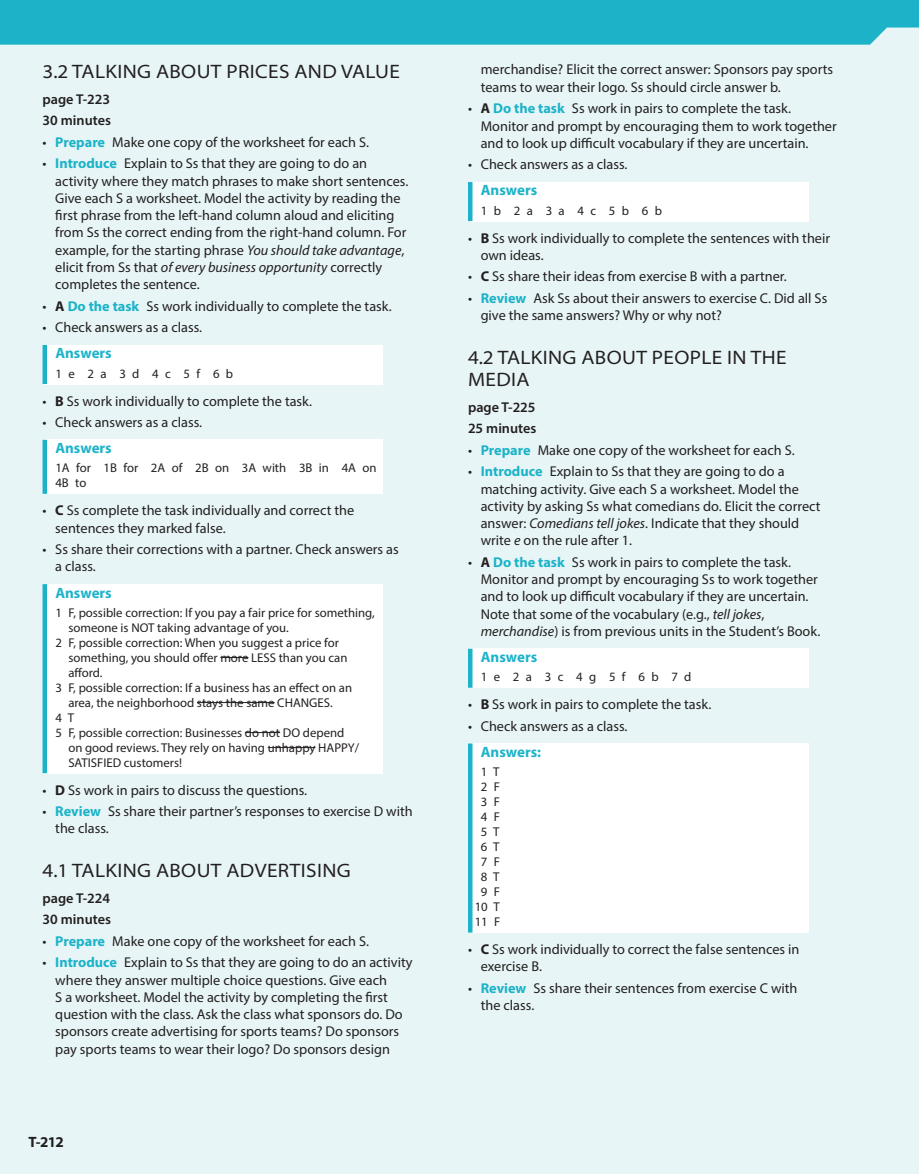
<style>
.page{position:relative;width:919px;height:1174px;background:#fff}
.page>*{position:absolute;margin:0;border:0;box-sizing:border-box;transform-origin:0 0}
.t1{font:semi-expanded 19.5px/22.5px "Myriad Pro";letter-spacing:.02em;color:#231f20}
.t2{font:700 15px "Myriad Pro";color:#1cb3c9}
.t3{font:700 15px "Myriad Pro";color:#231f20}
.t4{font:14.25px/17.2px "Myriad Pro";color:#231f20}
.t5{font:600 14.25px/21.3px "Myriad Pro";color:#231f20}
.t6{font:12.75px/15px "Myriad Pro";color:#231f20;text-align:center}
.t7{font:12.75px "Myriad Pro";letter-spacing:.5em;color:#231f20}
.s1{font-weight:700;color:#1cb3c9}
.s2{font-style:italic}
.s3{font-weight:700}
</style>
<div class="page">
<div style="left:0;top:0;width:918px;height:1174px;background:#e7f5f6"></div>
<div style="left:0;top:0;width:918px;height:45px;background:#1cb3c9"></div>
<div style="left:470px;top:182px;width:338px;height:39px;background:#fff"></div>
<hr style="left:468px;top:182px;width:4px;height:39px;background:#1cb3c9">
<div style="left:470px;top:648px;width:338px;height:39px;background:#fff"></div>
<hr style="left:468px;top:648px;width:4px;height:39px;background:#1cb3c9">
<div style="left:470px;top:743px;width:338px;height:189px;background:#fff"></div>
<hr style="left:468px;top:743px;width:4px;height:189px;background:#1cb3c9">
<div style="left:45px;top:345px;width:338px;height:39px;background:#fff"></div>
<hr style="left:43px;top:345px;width:4px;height:39px;background:#1cb3c9">
<div style="left:45px;top:440px;width:338px;height:54px;background:#fff"></div>
<hr style="left:43px;top:440px;width:4px;height:54px;background:#1cb3c9">
<div style="left:45px;top:584px;width:338px;height:189px;background:#fff"></div>
<hr style="left:43px;top:584px;width:4px;height:189px;background:#1cb3c9">
<svg style="left:220px;top:657px;width:28px;height:1px"></svg>
<hr style="left:197px;top:702px;width:77px;height:1px;background:#231f20">
<hr style="left:245px;top:732px;width:35px;height:1px;background:#231f20">
<hr style="left:268px;top:747px;width:47px;height:1px;background:#231f20">
<h1 class="t1" style="left:43px;top:60px;width:359px">3.2 TALKING ABOUT PRICES AND VALUE</h1>
<p class="t5" style="left:43px;top:88px;width:70px">page T-223<br>30 minutes</p>
<p class="t4" style="left:43px;top:133px;width:328px">• <span class="s1">Prepare</span> Make one copy of the worksheet for each S.</p>
<p class="t4" style="left:55px;top:155px;width:354px;text-indent:-13px">• <span class="s1">Introduce</span> Explain to Ss that they are going to do an activity where they match phrases to make short sentences.<br>Give each S a worksheet. Model the activity by reading the first phrase from the left-hand column aloud and eliciting from Ss the correct ending from the right-hand column. For example, for the starting phrase <span class="s2">You should take advantage</span>, elicit from Ss that <span class="s2">of every business opportunity</span> correctly completes the sentence.</p>
<p class="t4" style="left:43px;top:297px;width:350px">• <span class="s3">A</span> <span class="s1">Do the task</span> Ss work individually to complete the task.</p>
<p class="t4" style="left:43px;top:319px;width:161px">• Check answers as a class.</p>
<p class="t2" style="left:55px;top:343px;width:58px">Answers</p>
<p class="t7" style="left:55px;top:365px;width:179px">1e 2a 3d 4c 5f 6b</p>
<p class="t4" style="left:43px;top:392px;width:271px">• <span class="s3">B</span> Ss work individually to complete the task.</p>
<p class="t4" style="left:43px;top:413px;width:161px">• Check answers as a class.</p>
<p class="t2" style="left:55px;top:438px;width:58px">Answers</p>
<p class="t6" style="left:55px;top:460px;width:322px;text-align:left">1A for 1B for 2A of 2B on 3A with 3B in 4A on<br>4B to</p>
<p class="t4" style="left:55px;top:502px;width:300px;text-indent:-13px">• <span class="s3">C</span> Ss complete the task individually and correct the sentences they marked false.</p>
<p class="t4" style="left:55px;top:540px;width:345px;text-indent:-13px">• Ss share their corrections with a partner. Check answers as a class.</p>
<p class="t2" style="left:55px;top:582px;width:58px">Answers</p>
<p class="t6" style="left:55px;top:605px;width:321px">1 F, possible correction: If you pay a fair price for something,</p>
<p class="t6" style="left:68px;top:620px;width:222px">someone is NOT taking advantage of you.</p>
<p class="t6" style="left:55px;top:635px;width:285px">2 F, possible correction: When you suggest a price for</p>
<p class="t6" style="left:68px;top:650px;width:280px">something, you should offer more LESS than you can</p>
<p class="t6" style="left:68px;top:665px;width:36px">afford.</p>
<p class="t6" style="left:55px;top:680px;width:298px">3 F, possible correction: If a business has an effect on an</p>
<p class="t6" style="left:68px;top:695px;width:266px">area, the neighborhood stays the same CHANGES.</p>
<p class="t6" style="left:55px;top:710px;width:20px">4 T</p>
<p class="t6" style="left:55px;top:725px;width:290px">5 F, possible correction: Businesses do not DO depend</p>
<p class="t6" style="left:68px;top:740px;width:292px">on good reviews. They rely on having unhappy HAPPY/</p>
<p class="t6" style="left:68px;top:755px;width:115px">SATISFIED customers!</p>
<p class="t4" style="left:43px;top:781px;width:266px">• <span class="s3">D</span> Ss work in pairs to discuss the questions.</p>
<p class="t4" style="left:55px;top:802px;width:359px;text-indent:-13px">• <span class="s1">Review</span> Ss share their partner’s responses to exercise D with the class.</p>
<h1 class="t1" style="left:43px;top:859px;width:310px">4.1 TALKING ABOUT ADVERTISING</h1>
<p class="t5" style="left:43px;top:887px;width:70px">page T-224<br>30 minutes</p>
<p class="t4" style="left:43px;top:932px;width:328px">• <span class="s1">Prepare</span> Make one copy of the worksheet for each S.</p>
<p class="t4" style="left:55px;top:953px;width:359px;text-indent:-13px">• <span class="s1">Introduce</span> Explain to Ss that they are going to do an activity where they answer multiple choice questions. Give each<br>S a worksheet. Model the activity by completing the first question with the class. Ask the class what sponsors do. Do sponsors create advertising for sports teams? Do sponsors pay sports teams to wear their logo? Do sponsors design</p>
<p class="t3" style="left:28px;top:1132px;width:37px">T-212</p>
<p class="t4" style="left:480px;top:61px;width:354px">merchandise? Elicit the correct answer: Sponsors pay sports teams to wear their logo. Ss should circle answer b.</p>
<p class="t4" style="left:480px;top:100px;width:357px;text-indent:-13px">• <span class="s3">A</span> <span class="s1">Do the task</span> Ss work in pairs to complete the task.<br>Monitor and prompt by encouraging them to work together and to look up difficult vocabulary if they are uncertain.</p>
<p class="t4" style="left:468px;top:156px;width:161px">• Check answers as a class.</p>
<p class="t2" style="left:481px;top:181px;width:58px">Answers</p>
<p class="t7" style="left:481px;top:202px;width:183px">1b 2a 3a 4c 5b 6b</p>
<p class="t4" style="left:480px;top:229px;width:351px;text-indent:-13px">• <span class="s3">B</span> Ss work individually to complete the sentences with their own ideas.</p>
<p class="t4" style="left:468px;top:268px;width:320px">• <span class="s3">C</span> Ss share their ideas from exercise B with a partner.</p>
<p class="t4" style="left:480px;top:289px;width:348px;text-indent:-13px">• <span class="s1">Review</span> Ask Ss about their answers to exercise C. Did all Ss give the same answers? Why or why not?</p>
<h1 class="t1" style="left:468px;top:346px;width:320px">4.2 TALKING ABOUT PEOPLE IN THE<br>MEDIA</h1>
<p class="t5" style="left:468px;top:396px;width:70px">page T-225<br>25 minutes</p>
<p class="t4" style="left:468px;top:441px;width:328px">• <span class="s1">Prepare</span> Make one copy of the worksheet for each S.</p>
<p class="t4" style="left:480px;top:463px;width:341px;text-indent:-13px">• <span class="s1">Introduce</span> Explain to Ss that they are going to do a matching activity. Give each S a worksheet. Model the activity by asking Ss what comedians do. Elicit the correct answer: <span class="s2">Comedians tell jokes</span>. Indicate that they should write <span class="s2">e</span> on the rule after 1.</p>
<p class="t4" style="left:480px;top:553px;width:341px;text-indent:-13px">• <span class="s3">A</span> <span class="s1">Do the task</span> Ss work in pairs to complete the task.<br>Monitor and prompt by encouraging Ss to work together and to look up difficult vocabulary if they are uncertain.<br>Note that some of the vocabulary (e.g., <span class="s2">tell jokes</span>, <span class="s2">merchandise</span>) is from previous units in the Student’s Book.</p>
<p class="t2" style="left:481px;top:647px;width:58px">Answers</p>
<p class="t7" style="left:481px;top:669px;width:212px">1e 2a 3c 4g 5f 6b 7d</p>
<p class="t4" style="left:468px;top:695px;width:245px">• <span class="s3">B</span> Ss work in pairs to complete the task.</p>
<p class="t4" style="left:468px;top:717px;width:161px">• Check answers as a class.</p>
<p class="t2" style="left:481px;top:742px;width:62px">Answers:</p>
<p class="t6" style="left:474px;top:764px;width:27px">1 T<br>2 F<br>3 F<br>4 F<br>5 T<br>6 T<br>7 F<br>8 T<br>9 F<br>10 T<br>11 F</p>
<p class="t4" style="left:480px;top:940px;width:320px;text-indent:-13px">• <span class="s3">C</span> Ss work individually to correct the false sentences in exercise B.</p>
<p class="t4" style="left:480px;top:979px;width:318px;text-indent:-13px">• <span class="s1">Review</span> Ss share their sentences from exercise C with the class.</p>
</div>
